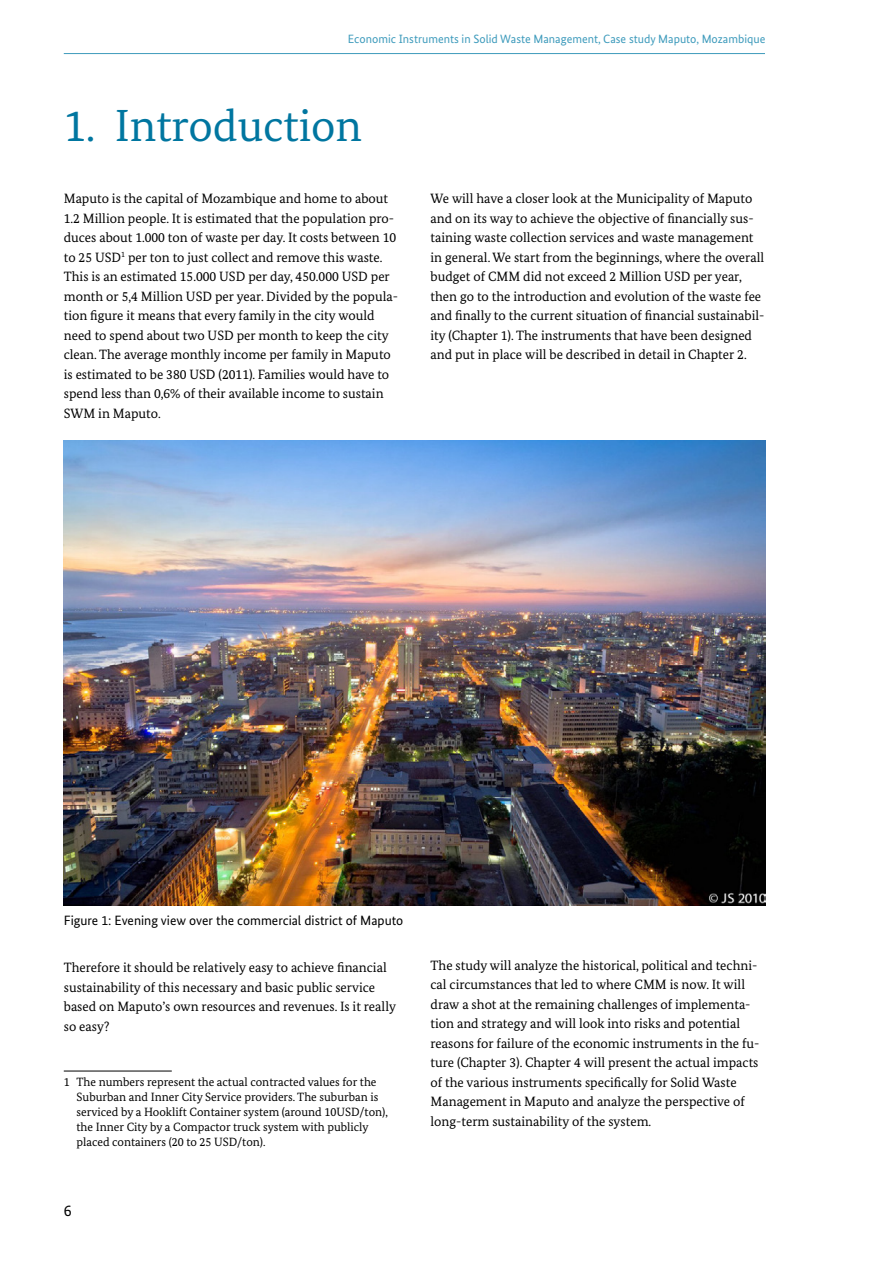
<style>
.page{position:relative;width:893px;height:1263px;background:#fff}
.page>*{position:absolute;margin:0;border:0;box-sizing:border-box;transform-origin:0 0}
.t1{font:45px "Bundes Serif";color:#0076a0}
.t2{font:15.75px "Bundes Sans";color:#000}
.t3{font:13.5px/19.5px "Bundes Serif";color:#000}
.t4{font:13.5px "Bundes Sans";color:#000}
.t5{font:12px/15px "Bundes Serif";color:#000}
.t6{font:12px "Bundes Sans";color:#3e9bbc}
</style>
<div class="page">
<hr style="left:64px;top:53px;width:829px;height:1px;background:#3e9bbc">
<div style="left:765px;top:18px;width:128px;height:40px;background:#fff"></div>
<hr style="left:64px;top:1071px;width:108px;height:1px;background:#000">
<img style="left:64px;top:441px;width:701px;height:465px">
<p class="t6" style="left:348px;top:32px;width:419px">Economic Instruments in Solid Waste Management, Case study Maputo, Mozambique</p>
<h1 class="t1" style="left:64px;top:98px;width:300px">1. Introduction</h1>
<p class="t3" style="left:64px;top:189px;width:336px">Maputo is the capital of Mozambique and home to about 1.2 Million people. It is estimated that the population pro&shy;duces about 1.000 ton of waste per day. It costs between 10 to 25 USD<sup>1</sup> per ton to just collect and remove this waste.<br>This is an estimated 15.000 USD per day, 450.000 USD per month or 5,4 Million USD per year. Divided by the popula&shy;tion figure it means that every family in the city would need to spend about two USD per month to keep the city clean. The average monthly income per family in Maputo is estimated to be 380 USD (2011). Families would have to spend less than 0,6% of their available income to sustain SWM in Maputo.</p>
<p class="t3" style="left:431px;top:189px;width:335px">We will have a closer look at the Municipality of Maputo and on its way to achieve the objective of financially sus&shy;taining waste collection services and waste management in general. We start from the beginnings, where the overall budget of CMM did not exceed 2 Million USD per year, then go to the introduction and evolution of the waste fee and finally to the current situation of financial sustainabil&shy;ity (Chapter 1). The instruments that have been designed and put in place will be described in detail in Chapter 2.</p>
<p class="t4" style="left:64px;top:912px;width:341px">Figure 1: Evening view over the commercial district of Maputo</p>
<p class="t3" style="left:64px;top:958px;width:334px">Therefore it should be relatively easy to achieve financial sustainability of this necessary and basic public service based on Maputo’s own resources and revenues. Is it really so easy?</p>
<p class="t5" style="left:77px;top:1074px;width:313px;text-indent:-13px">1 The numbers represent the actual contracted values for the Suburban and Inner City Service providers. The suburban is serviced by a Hooklift Container system (around 10USD/ton), the Inner City by a Compactor truck system with publicly placed containers (20 to 25 USD/ton).</p>
<p class="t2" style="left:64px;top:1201px;width:9px">6</p>
<p class="t3" style="left:431px;top:955px;width:330px">The study will analyze the historical, political and techni&shy;cal circumstances that led to where CMM is now. It will draw a shot at the remaining challenges of implementa&shy;tion and strategy and will look into risks and potential reasons for failure of the economic instruments in the fu&shy;ture (Chapter 3). Chapter 4 will present the actual impacts of the various instruments specifically for Solid Waste Management in Maputo and analyze the perspective of long-term sustainability of the system.</p>
</div>
